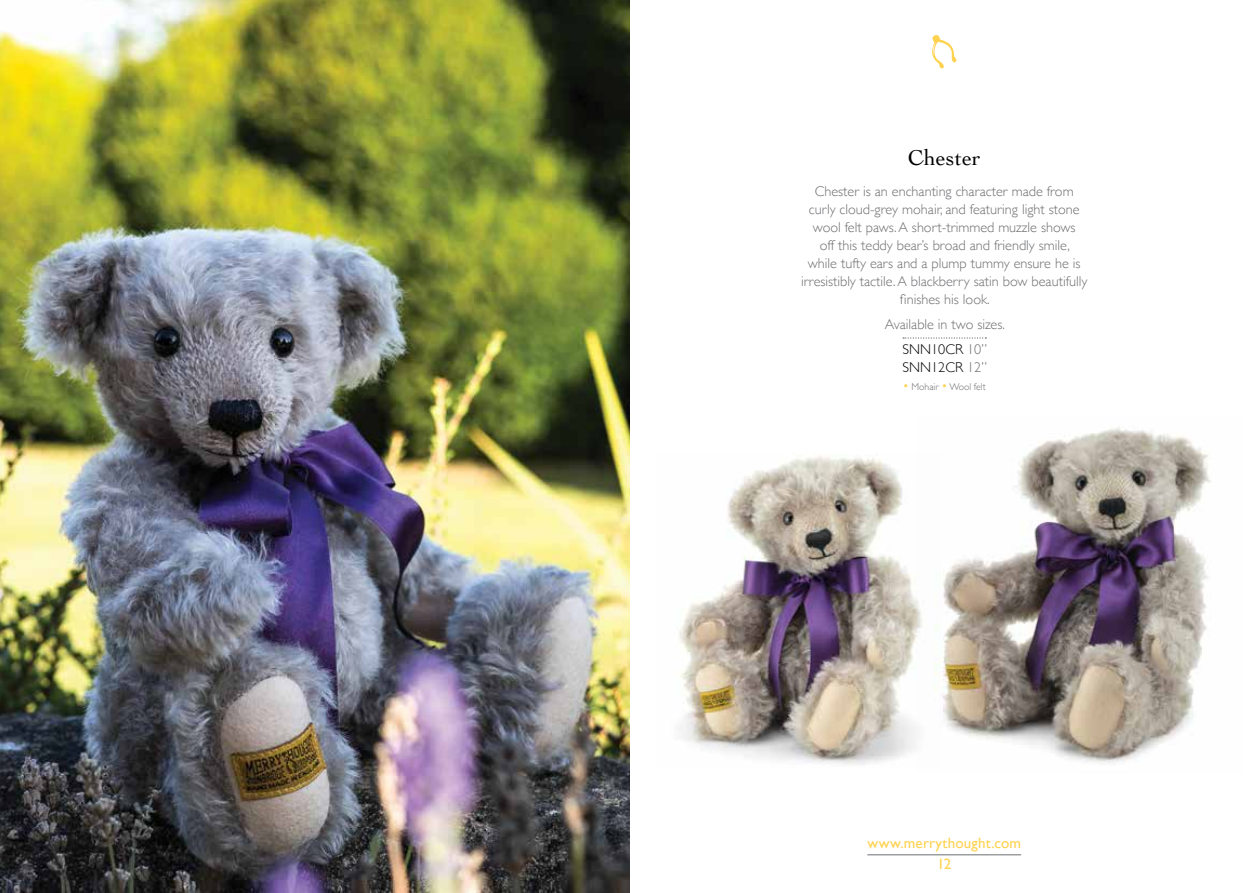
<style>
.page{position:relative;width:1259px;height:893px;background:#fff}
.page>*{position:absolute;margin:0;border:0;box-sizing:border-box;transform-origin:0 0}
.t1{font:22.5px "Cochin";letter-spacing:.005em;color:#000}
.t2{font:15px/21px "Gill Sans";letter-spacing:.01em;color:#ffd24f;text-align:center}
.t3{font:300 14.25px/18px "Gill Sans";color:#6d6e71;text-align:center}
.t4{font:300 14.25px "Gill Sans";color:#000}
.t5{font:300 9.75px "Gill Sans";color:#6d6e71}
.s1{color:#000}
.s2{color:#6d6e71}
.s3{font-size:12.3px;color:#ffd24f}
</style>
<div class="page">
<img style="left:678px;top:455px;width:239px;height:310px">
<hr style="left:867px;top:854px;width:154px;height:1px;background:#6d6e71">
<img style="left:0;top:0;width:629px;height:893px">
<svg style="left:903px;top:337px;width:83px;height:2px"></svg>
<img style="left:917px;top:427px;width:294px;height:336px">
<svg style="left:932px;top:35px;width:25px;height:34px"></svg>
<h1 class="t1" style="left:908px;top:142px;width:74px">Chester</h1>
<p class="t3" style="left:801px;top:181px;width:288px">Chester is an enchanting character made from curly cloud-grey mohair, and featuring light stone wool felt paws. A short-trimmed muzzle shows<br>off this teddy bear’s broad and friendly smile,<br>while tufty ears and a plump tummy ensure he is irresistibly tactile. A blackberry satin bow beautifully finishes his look.</p>
<p class="t3" style="left:884px;top:311px;width:122px;line-height:24.9px">Available in two sizes.<br><span class="s1">SNN10CR</span> 10”</p>
<p class="t4" style="left:902px;top:356px;width:86px">SNN12CR <span class="s2">12”</span></p>
<p class="t5" style="left:903px;top:379px;width:84px"><span class="s3">•</span> Mohair <span class="s3">•</span> Wool felt</p>
<p class="t2" style="left:867px;top:832px;width:155px">www.merrythought.com<br>12</p>
</div>
